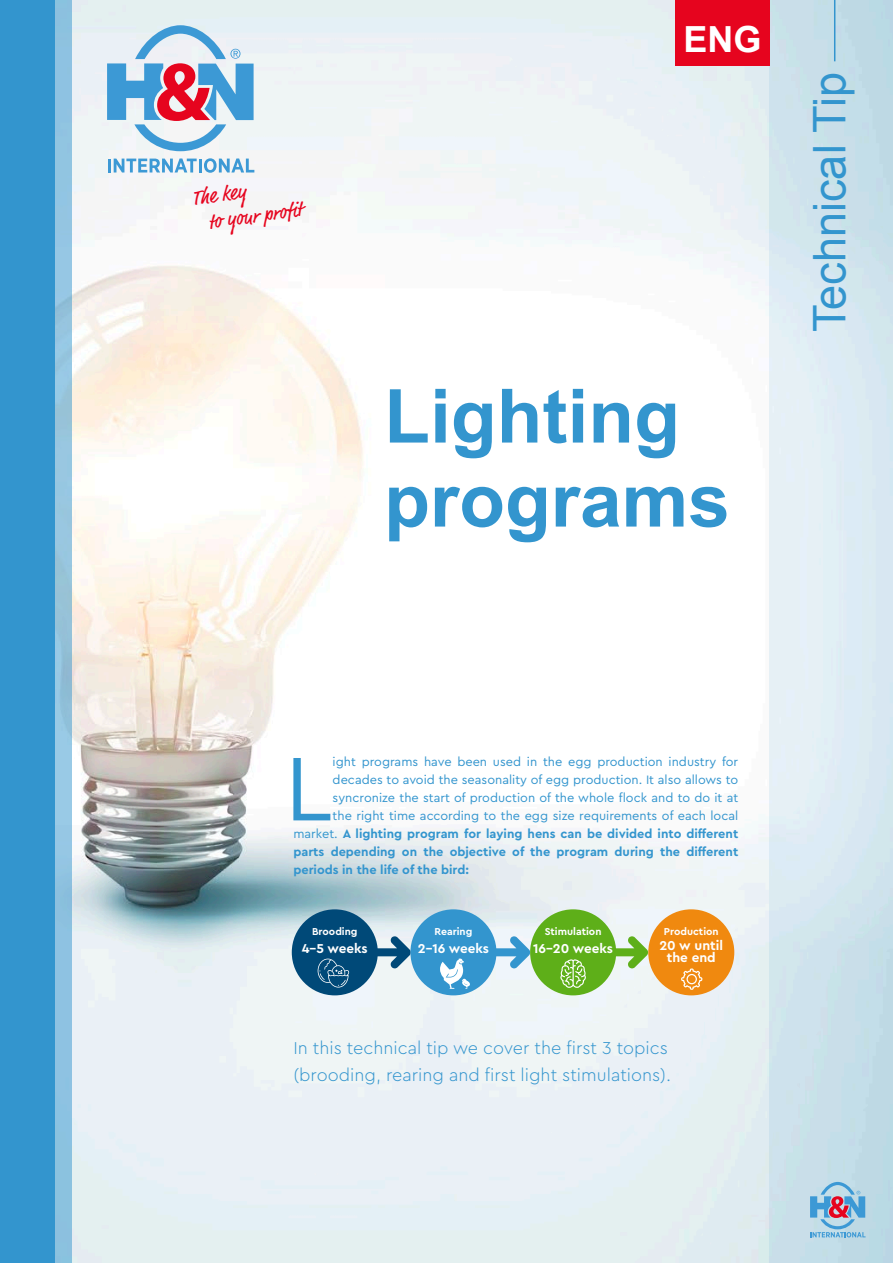
<style>
.page{position:relative;width:893px;height:1263px;background:#fff}
.page>*{position:absolute;margin:0;border:0;box-sizing:border-box;transform-origin:0 0}
.t1{font:94.5px "Cera Pro";color:#3395ce}
.t2{font:700 75px/84px "Arial";color:#3395ce}
.t3{font:45px "Arial";color:#3395ce}
.t4{font:700 36px "Arial";color:#fff}
.t5{font:21px "Market Web";color:#e6041e}
.t6{font:300 18px "Cera Pro";color:#3395ce}
.Texto_base{font:700 13.5px/12px "Cera Pro";color:#fff;text-align:center}
.t7{font:12.75px "Cera Pro";color:#3395ce}
.t8{font:700 12.75px "Cera Pro";color:#3395ce}
.Texto_base-2{font:700 10.5px "Cera Pro";color:#fff}
.s1{font-weight:400}
</style>
<div class="page">
<img style="left:71px;top:0;width:699px;height:1263px">
<svg style="left:0;top:0;width:71px;height:1263px;background:#489fd2"></svg>
<svg style="left:770px;top:0;width:123px;height:1263px;background:#d3e5ee"></svg>
<div style="left:675px;top:0;width:95px;height:65px;background:#e6041e"></div>
<hr style="left:834px;top:0;width:1px;height:61px;background:#3395ce">
<svg style="left:375px;top:936px;width:36px;height:33px"></svg>
<svg style="left:493px;top:936px;width:37px;height:33px"></svg>
<svg style="left:613px;top:936px;width:35px;height:33px"></svg>
<div style="left:292px;top:909px;width:86px;height:86px;background:#004978;border-radius:50%"></div>
<div style="left:410px;top:909px;width:86px;height:86px;background:#3395ce;border-radius:50%"></div>
<div style="left:530px;top:909px;width:86px;height:86px;background:#5eaf19;border-radius:50%"></div>
<div style="left:648px;top:909px;width:86px;height:86px;background:#f0890f;border-radius:50%"></div>
<svg style="left:318px;top:958px;width:31px;height:29px"></svg>
<svg style="left:440px;top:958px;width:30px;height:31px"></svg>
<svg style="left:560px;top:959px;width:26px;height:29px"></svg>
<svg style="left:681px;top:968px;width:21px;height:22px"></svg>
<svg style="left:810px;top:1182px;width:55px;height:55px;background:#98b4d0"></svg>
<svg style="left:107px;top:25px;width:147px;height:126px"></svg>
<svg style="left:108px;top:158px;width:146px;height:15px"></svg>
<p class="t5" style="left:191px;top:186px;width:56px;rotate:-8deg">The key</p>
<p class="t5" style="left:207px;top:210px;width:101px;rotate:-8deg">to your profit</p>
<p class="t4" style="left:683px;top:15px;width:80px">ENG</p>
<p class="t2" style="left:384px;top:377px;width:347px">Lighting programs</p>
<p class="t3" style="left:800px;top:332px;width:262px;rotate:-90deg">Technical Tip</p>
<p class="t1" style="left:285px;top:726px;width:49px">L</p>
<p class="t7" style="left:333px;top:754px;width:407px">ight programs have been used in the egg production industry for</p>
<p class="t7" style="left:333px;top:772px;width:407px">decades to avoid the seasonality of egg production. It also allows to</p>
<p class="t7" style="left:333px;top:790px;width:407px">syncronize the start of production of the whole flock and to do it at</p>
<p class="t7" style="left:333px;top:808px;width:407px">the right time according to the egg size requirements of each local</p>
<p class="t8" style="left:293px;top:826px;width:446px"><span class="s1">market.</span> A lighting program for laying hens can be divided into different</p>
<p class="t8" style="left:293px;top:844px;width:446px">parts depending on the objective of the program during the different</p>
<p class="t8" style="left:293px;top:862px;width:177px">periods in the life of the bird:</p>
<p class="Texto_base-2" style="left:312px;top:925px;width:47px">Brooding</p>
<p class="Texto_base-2" style="left:434px;top:925px;width:39px">Rearing</p>
<p class="Texto_base-2" style="left:545px;top:925px;width:58px">Stimulation</p>
<p class="Texto_base-2" style="left:664px;top:925px;width:56px">Production</p>
<p class="Texto_base" style="left:302px;top:942px;width:67px">4-5 weeks</p>
<p class="Texto_base" style="left:418px;top:942px;width:73px">2-16 weeks</p>
<p class="Texto_base" style="left:533px;top:942px;width:81px">16-20 weeks</p>
<p class="Texto_base" style="left:659px;top:939px;width:65px">20 w until the end</p>
<p class="t6" style="left:293px;top:1036px;width:376px">In this technical tip we cover the first 3 topics</p>
<p class="t6" style="left:293px;top:1063px;width:379px">(brooding, rearing and first light stimulations).</p>
</div>
